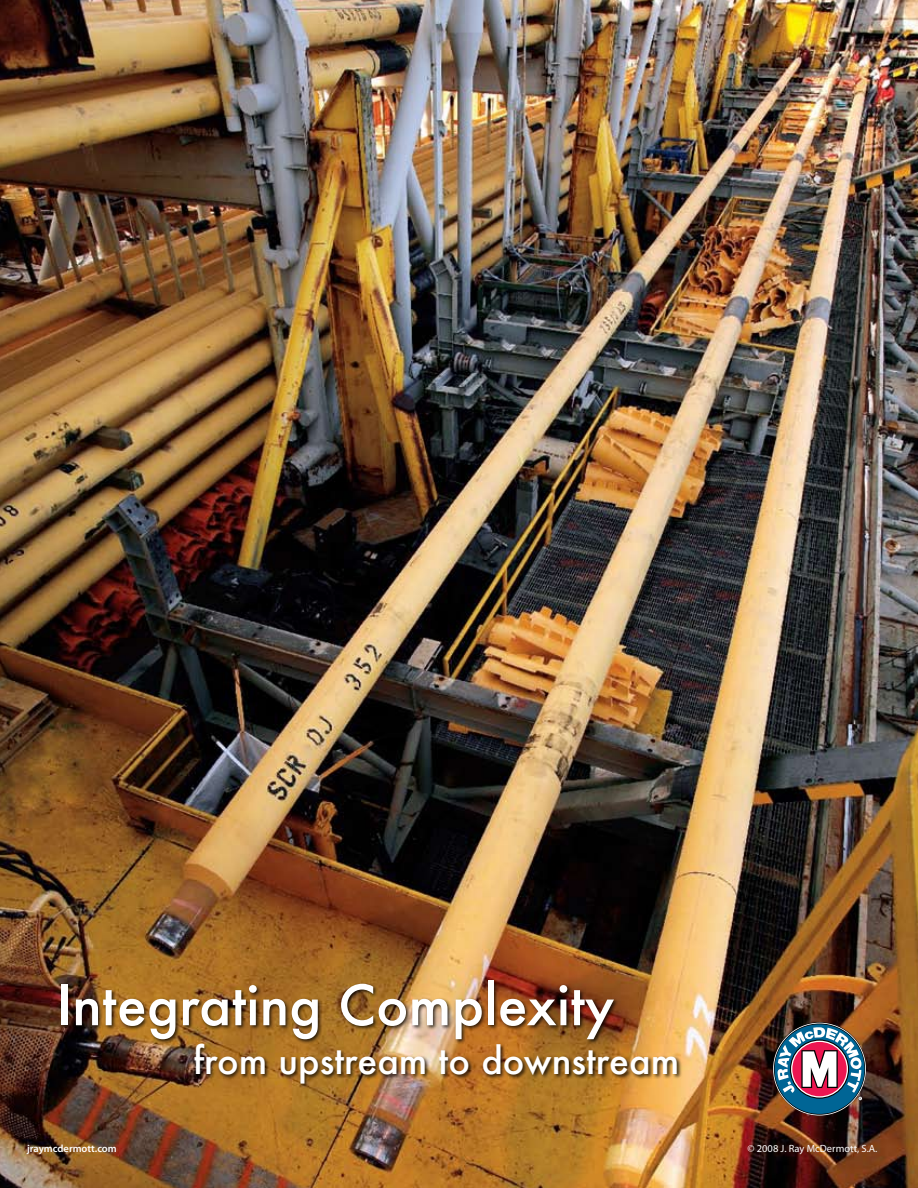
<style>
.page{position:relative;width:918px;height:1188px;background:#fff}
.page>*{position:absolute;margin:0;border:0;box-sizing:border-box;transform-origin:0 0}
.t1{font:500 54px "Futura";color:#fff}
.t2{font:500 36px "Futura";color:#fff}
.t3{font:10.5px "Myriad Pro";color:#fff}
.t4{font:600 10.5px "Myriad Pro";color:#fff}
</style>
<div class="page">
<img style="left:0;top:0;width:918px;height:1188px">
<div style="left:60px;top:980px;width:559px;height:64px;background:#000;opacity:.75"></div>
<div style="left:193px;top:1043px;width:489px;height:46px;background:#000;opacity:.75"></div>
<svg style="left:773px;top:1023px;width:93px;height:93px"></svg>
<div style="left:775px;top:1024px;width:89px;height:90px;background:#006595;border-radius:50%"></div>
<svg style="left:778px;top:1027px;width:84px;height:73px"></svg>
<h1 class="t1" style="left:56px;top:968px;width:559px">Integrating Complexity</h1>
<h2 class="t2" style="left:193px;top:1036px;width:487px">from upstream to downstream</h2>
<p class="t4" style="left:27px;top:1142px;width:91px">jraymcdermott.com</p>
<p class="t3" style="left:748px;top:1142px;width:131px">© 2008 J. Ray McDermott, S.A.</p>
</div>
